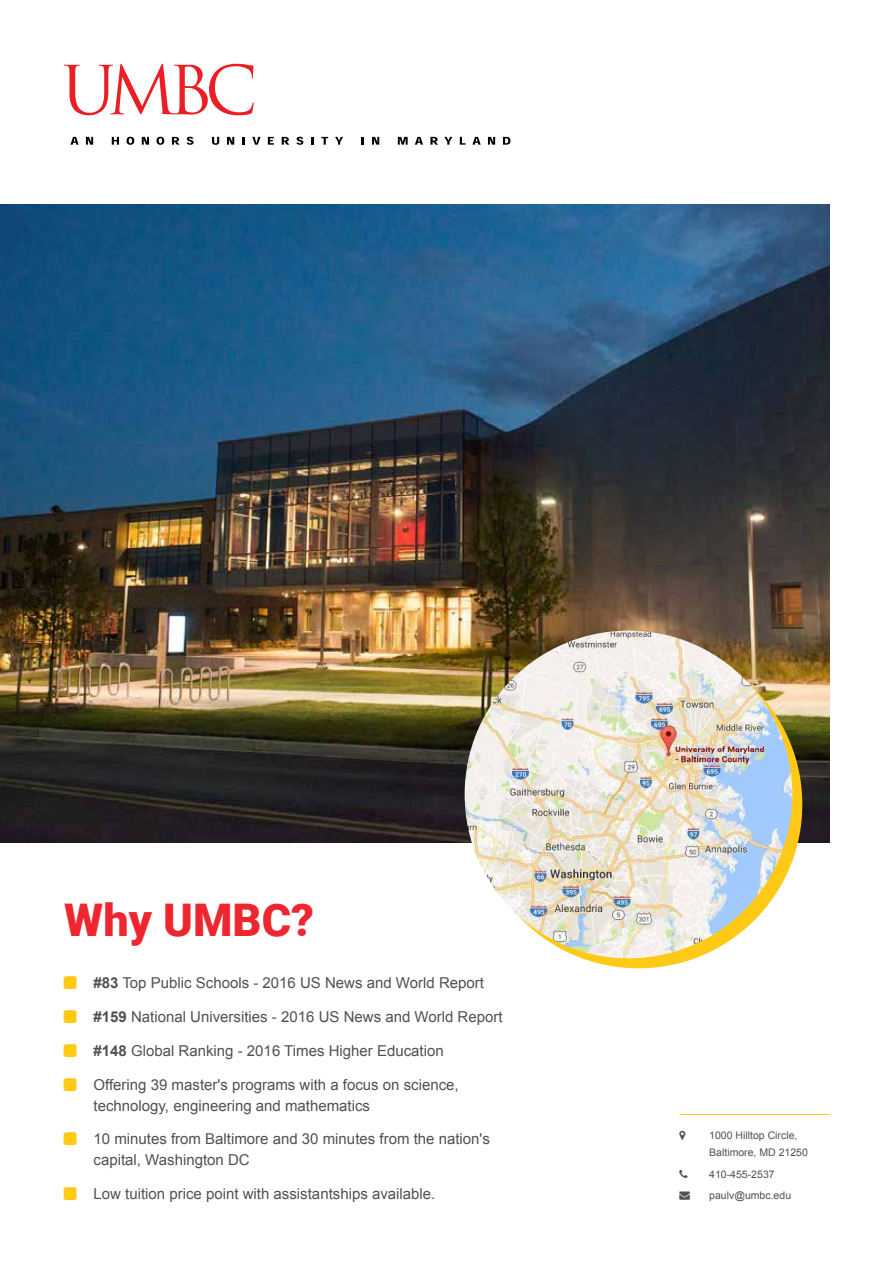
<style>
.page{position:relative;width:893px;height:1263px;background:#fff}
.page>*{position:absolute;margin:0;border:0;box-sizing:border-box;transform-origin:0 0}
.t1{font:900 45px "Roboto";color:#ee262f}
.t2{font:15px/21px "Arial";color:#53504f}
.t3{font:10.5px/17.4px "Arial";color:#53504f}
.s1{font-weight:700}
</style>
<div class="page">
<img style="left:0;top:205px;width:829px;height:637px">
<div style="left:475px;top:641px;width:327px;height:327px;background:#ffc915;border-radius:50%"></div>
<svg style="left:64px;top:64px;width:190px;height:51px"></svg>
<svg style="left:70px;top:137px;width:9px;height:8px"></svg>
<svg style="left:86px;top:137px;width:7px;height:8px"></svg>
<svg style="left:112px;top:137px;width:7px;height:8px"></svg>
<svg style="left:127px;top:137px;width:7px;height:8px"></svg>
<svg style="left:142px;top:137px;width:7px;height:8px"></svg>
<svg style="left:157px;top:137px;width:7px;height:8px"></svg>
<svg style="left:172px;top:137px;width:8px;height:8px"></svg>
<svg style="left:187px;top:137px;width:7px;height:8px"></svg>
<svg style="left:212px;top:137px;width:7px;height:8px"></svg>
<svg style="left:227px;top:137px;width:7px;height:8px"></svg>
<svg style="left:242px;top:137px;width:3px;height:8px"></svg>
<svg style="left:252px;top:137px;width:8px;height:8px"></svg>
<svg style="left:268px;top:137px;width:6px;height:8px"></svg>
<svg style="left:282px;top:137px;width:7px;height:8px"></svg>
<svg style="left:296px;top:137px;width:7px;height:8px"></svg>
<svg style="left:311px;top:137px;width:3px;height:8px"></svg>
<svg style="left:321px;top:137px;width:7px;height:8px"></svg>
<svg style="left:335px;top:137px;width:8px;height:8px"></svg>
<svg style="left:362px;top:137px;width:2px;height:8px"></svg>
<svg style="left:372px;top:137px;width:7px;height:8px"></svg>
<svg style="left:398px;top:137px;width:10px;height:8px"></svg>
<svg style="left:415px;top:137px;width:8px;height:8px"></svg>
<svg style="left:430px;top:137px;width:8px;height:8px"></svg>
<svg style="left:444px;top:137px;width:8px;height:8px"></svg>
<svg style="left:460px;top:137px;width:6px;height:8px"></svg>
<svg style="left:472px;top:137px;width:9px;height:8px"></svg>
<svg style="left:488px;top:137px;width:7px;height:8px"></svg>
<svg style="left:503px;top:137px;width:7px;height:8px"></svg>
<img style="left:465px;top:631px;width:327px;height:327px;border-radius:164px">
<hr style="left:679px;top:1114px;width:151px;height:1px;background:#ffc915">
<h1 class="t1" style="left:64px;top:889px;width:251px">Why UMBC?</h1>
<p class="t2" style="left:94px;top:973px;width:392px"><span class="s1">#83</span> Top Public Schools - 2016 US News and World Report</p>
<p class="t2" style="left:94px;top:1006px;width:411px"><span class="s1">#159</span> National Universities - 2016 US News and World Report</p>
<p class="t2" style="left:94px;top:1040px;width:352px"><span class="s1">#148</span> Global Ranking - 2016 Times Higher Education</p>
<p class="t2" style="left:94px;top:1074px;width:367px">Offering 39 master's programs with a focus on science, technology, engineering and mathematics</p>
<p class="t2" style="left:94px;top:1129px;width:398px">10 minutes from Baltimore and 30 minutes from the nation's capital, Washington DC</p>
<p class="t2" style="left:94px;top:1183px;width:343px">Low tuition price point with assistantships available.</p>
<p class="t3" style="left:709px;top:1126px;width:100px">1000 Hilltop Circle,<br>Baltimore, MD 21250</p>
<p class="t3" style="left:709px;top:1165px;width:67px">410-455-2537</p>
<p class="t3" style="left:679px;top:1187px;width:113px">→ paulv@umbc.edu</p>
</div>
